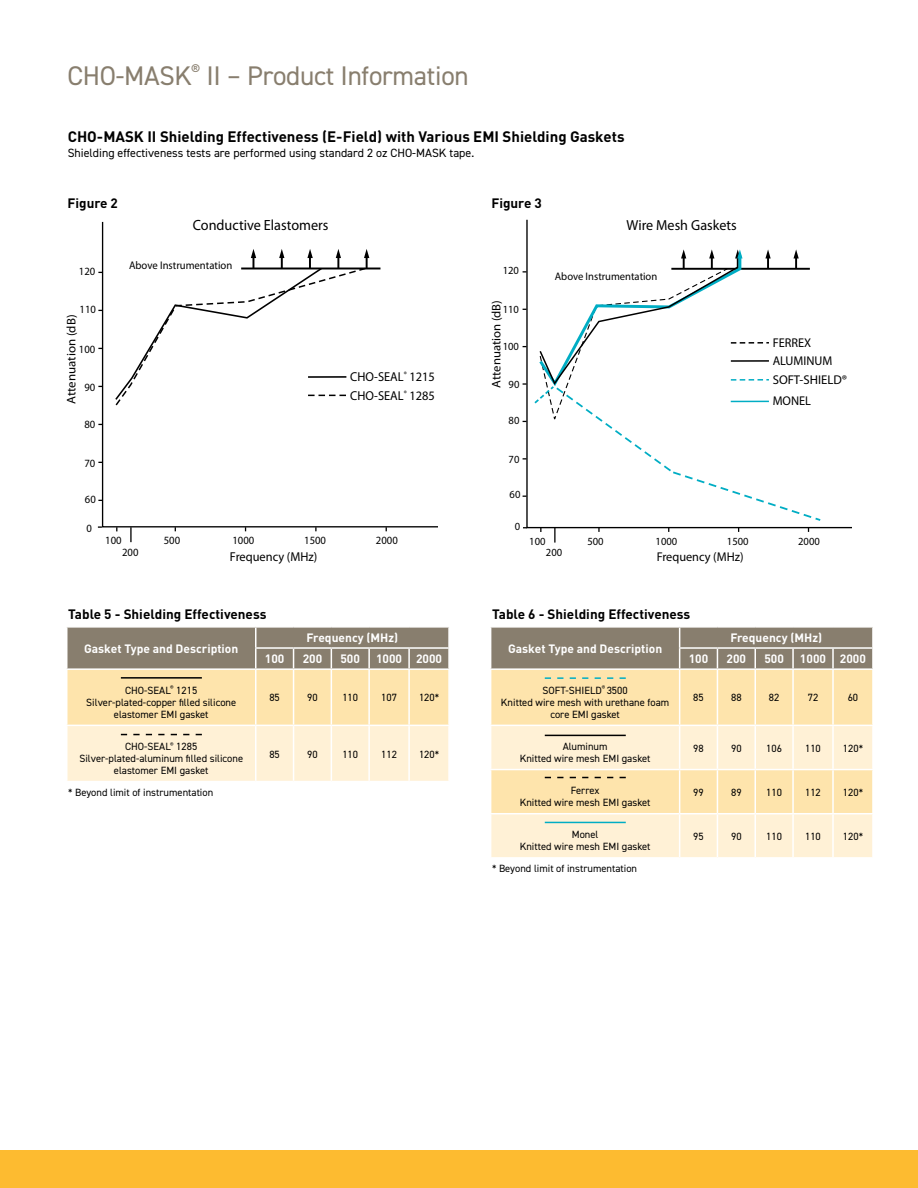
<style>
.page{position:relative;width:918px;height:1188px;background:#fff}
.page>*{position:absolute;margin:0;border:0;box-sizing:border-box;transform-origin:0 0}
.t1{font:27px "DIN2014";letter-spacing:-.01em;color:#887e6e}
.t2{font:700 15px "DINOT";color:#000}
.t3{font:14.85px "Myriad Pro";color:#000;scale:.96 1}
.t4{font:14.55px "Myriad Pro";color:#000}
.t5{font:700 13.5px "DINOT";color:#000}
.t6{font:12.9px/18.6px "Myriad Pro";color:#000;scale:.96 1}
.t7{font:12.75px/18.3px "Myriad Pro";color:#000}
.t8{font:12.45px "Myriad Pro";color:#000;scale:1.04 1}
.t9{font:12.3px "Myriad Pro";color:#000}
.t10{font:700 12px "DINOT";color:#fff}
.t11{font:12px "DIN2014";color:#000}
.t12{font:11.1px "Myriad Pro";color:#000;scale:.96 1}
.t13{font:10.95px "Myriad Pro";color:#000}
.t14{font:10.5px/12px "DIN2014";color:#000;text-align:center}
</style>
<div class="page">
<div style="left:0;top:1150px;width:918px;height:38px;background:#fdbb30"></div>
<svg style="left:101px;top:221px;width:336px;height:307px"></svg>
<svg style="left:130px;top:527px;width:2px;height:15px"></svg>
<hr style="left:241px;top:268px;width:139px;height:1px;background:#000">
<svg style="left:114px;top:249px;width:255px;height:158px"></svg>
<svg style="left:526px;top:219px;width:326px;height:310px"></svg>
<svg style="left:554px;top:528px;width:2px;height:15px"></svg>
<svg style="left:533px;top:249px;width:290px;height:273px"></svg>
<svg style="left:67px;top:627px;width:382px;height:154px;background:#dfcfae"></svg>
<hr style="left:121px;top:677px;width:81px;height:2px;background:#000">
<div style="left:491px;top:670px;width:381px;height:55px;background:#fee4ac"></div>
<svg style="left:491px;top:726px;width:381px;height:131px;background:#feecc8"></svg>
<hr style="left:679px;top:670px;width:1px;height:55px;background:#fff">
<hr style="left:679px;top:726px;width:1px;height:43px;background:#fff">
<hr style="left:679px;top:770px;width:1px;height:43px;background:#fff">
<hr style="left:679px;top:814px;width:1px;height:43px;background:#fff">
<div style="left:490px;top:627px;width:383px;height:41px;background:#887e6e"></div>
<hr style="left:717px;top:670px;width:1px;height:55px;background:#fff">
<hr style="left:755px;top:670px;width:1px;height:55px;background:#fff">
<hr style="left:792px;top:670px;width:2px;height:55px;background:#fff">
<hr style="left:832px;top:670px;width:2px;height:55px;background:#fff">
<hr style="left:717px;top:726px;width:1px;height:43px;background:#fff">
<hr style="left:755px;top:726px;width:1px;height:43px;background:#fff">
<hr style="left:792px;top:726px;width:2px;height:43px;background:#fff">
<hr style="left:832px;top:726px;width:2px;height:43px;background:#fff">
<hr style="left:717px;top:770px;width:1px;height:43px;background:#fff">
<hr style="left:755px;top:770px;width:1px;height:43px;background:#fff">
<hr style="left:792px;top:770px;width:2px;height:43px;background:#fff">
<hr style="left:832px;top:770px;width:2px;height:43px;background:#fff">
<hr style="left:717px;top:814px;width:1px;height:43px;background:#fff">
<hr style="left:755px;top:814px;width:1px;height:43px;background:#fff">
<hr style="left:792px;top:814px;width:2px;height:43px;background:#fff">
<hr style="left:832px;top:814px;width:2px;height:43px;background:#fff">
<hr style="left:679px;top:647px;width:38px;height:2px;background:#fff">
<hr style="left:717px;top:647px;width:38px;height:2px;background:#fff">
<hr style="left:755px;top:647px;width:38px;height:2px;background:#fff">
<hr style="left:793px;top:647px;width:40px;height:2px;background:#fff">
<hr style="left:833px;top:647px;width:41px;height:2px;background:#fff">
<hr style="left:490px;top:769px;width:190px;height:1px;background:#fff">
<hr style="left:680px;top:769px;width:37px;height:1px;background:#fff">
<hr style="left:717px;top:769px;width:38px;height:1px;background:#fff">
<hr style="left:755px;top:769px;width:38px;height:1px;background:#fff">
<hr style="left:793px;top:769px;width:40px;height:1px;background:#fff">
<hr style="left:833px;top:769px;width:41px;height:1px;background:#fff">
<hr style="left:490px;top:813px;width:190px;height:1px;background:#fff">
<hr style="left:680px;top:813px;width:37px;height:1px;background:#fff">
<hr style="left:717px;top:813px;width:38px;height:1px;background:#fff">
<hr style="left:755px;top:813px;width:38px;height:1px;background:#fff">
<hr style="left:793px;top:813px;width:40px;height:1px;background:#fff">
<hr style="left:833px;top:813px;width:41px;height:1px;background:#fff">
<svg style="left:545px;top:777px;width:81px;height:1px"></svg>
<hr style="left:545px;top:735px;width:81px;height:1px;background:#000">
<hr style="left:545px;top:822px;width:81px;height:1px;background:#00adc4">
<svg style="left:545px;top:677px;width:81px;height:2px"></svg>
<h1 class="t1" style="left:68px;top:63px;width:403px">CHO-MASK<sup>®</sup> II – Product Information</h1>
<h2 class="t2" style="left:68px;top:130px;width:558px">CHO-MASK II Shielding Effectiveness (E-Field) with Various EMI Shielding Gaskets</h2>
<p class="t11" style="left:68px;top:147px;width:408px">Shielding effectiveness tests are performed using standard 2 oz CHO-MASK tape.</p>
<p class="t5" style="left:68px;top:197px;width:52px">Figure 2</p>
<p class="t5" style="left:491px;top:197px;width:52px">Figure 3</p>
<h3 class="t3" style="left:193px;top:219px;width:143px">Conductive Elastomers</h3>
<h3 class="t4" style="left:627px;top:219px;width:112px">Wire Mesh Gaskets</h3>
<p class="t12" style="left:79px;top:267px;width:19px">120</p>
<p class="t12" style="left:129px;top:261px;width:109px">Above Instrumentation</p>
<p class="t13" style="left:503px;top:266px;width:18px">120</p>
<p class="t13" style="left:555px;top:272px;width:104px">Above Instrumentation</p>
<p class="t12" style="left:80px;top:305px;width:19px">110</p>
<p class="t8" style="left:67px;top:404px;width:87px;rotate:-90deg">Attenuation (dB)</p>
<p class="t12" style="left:79px;top:345px;width:19px">100</p>
<p class="t12" style="left:84px;top:383px;width:13px">90</p>
<p class="t6" style="left:350px;top:369px;width:90px">CHO-SEAL<sup>®</sup> 1215<br>CHO-SEAL<sup>®</sup> 1285</p>
<p class="t9" style="left:492px;top:388px;width:89px;rotate:-90deg">Attenuation (dB)</p>
<p class="t13" style="left:503px;top:305px;width:18px">110</p>
<p class="t13" style="left:503px;top:343px;width:18px">100</p>
<p class="t13" style="left:509px;top:380px;width:12px">90</p>
<p class="t7" style="left:773px;top:335px;width:61px">FERREX<br>ALUMINUM</p>
<p class="t7" style="left:773px;top:393px;width:40px">MONEL</p>
<p class="t7" style="left:773px;top:371px;width:76px">SOFT-SHIELD®</p>
<p class="t12" style="left:84px;top:420px;width:13px">80</p>
<p class="t13" style="left:509px;top:416px;width:12px">80</p>
<p class="t12" style="left:84px;top:460px;width:13px">70</p>
<p class="t13" style="left:509px;top:455px;width:12px">70</p>
<p class="t12" style="left:85px;top:495px;width:13px">60</p>
<p class="t13" style="left:510px;top:490px;width:12px">60</p>
<p class="t12" style="left:86px;top:524px;width:7px">0</p>
<p class="t13" style="left:515px;top:522px;width:7px">0</p>
<p class="t12" style="left:105px;top:537px;width:19px">100</p>
<p class="t12" style="left:232px;top:536px;width:24px">1000</p>
<p class="t12" style="left:304px;top:536px;width:24px">1500</p>
<p class="t12" style="left:376px;top:536px;width:24px">2000</p>
<p class="t12" style="left:164px;top:536px;width:19px">500</p>
<p class="t13" style="left:587px;top:537px;width:18px">500</p>
<p class="t13" style="left:529px;top:537px;width:18px">100</p>
<p class="t13" style="left:656px;top:537px;width:23px">1000</p>
<p class="t13" style="left:727px;top:537px;width:23px">1500</p>
<p class="t13" style="left:798px;top:537px;width:23px">2000</p>
<p class="t12" style="left:122px;top:548px;width:19px">200</p>
<p class="t6" style="left:230px;top:549px;width:93px">Frequency (MHz)</p>
<p class="t13" style="left:546px;top:548px;width:18px">200</p>
<p class="t7" style="left:657px;top:549px;width:88px">Frequency (MHz)</p>
<p class="t5" style="left:68px;top:608px;width:200px">Table 5 - Shielding Effectiveness</p>
<p class="t10" style="left:84px;top:643px;width:156px">Gasket Type and Description</p>
<p class="t10" style="left:307px;top:632px;width:93px">Frequency (MHz)</p>
<p class="t10" style="left:265px;top:653px;width:21px">100</p>
<p class="t10" style="left:303px;top:653px;width:21px">200</p>
<p class="t10" style="left:340px;top:653px;width:21px">500</p>
<p class="t10" style="left:376px;top:653px;width:68px">1000 2000</p>
<p class="t5" style="left:492px;top:608px;width:200px">Table 6 - Shielding Effectiveness</p>
<p class="t10" style="left:508px;top:643px;width:156px">Gasket Type and Description</p>
<p class="t10" style="left:730px;top:632px;width:93px">Frequency (MHz)</p>
<p class="t10" style="left:689px;top:653px;width:21px">100</p>
<p class="t10" style="left:727px;top:653px;width:21px">200</p>
<p class="t10" style="left:764px;top:653px;width:21px">500</p>
<p class="t10" style="left:800px;top:653px;width:68px">1000 2000</p>
<p class="t14" style="left:86px;top:685px;width:151px">CHO-SEAL<sup>®</sup> 1215<br>Silver-plated-copper filled silicone elastomer EMI gasket</p>
<p class="t14" style="left:269px;top:692px;width:12px">85</p>
<p class="t14" style="left:307px;top:692px;width:12px">90</p>
<p class="t14" style="left:342px;top:692px;width:17px">110</p>
<p class="t14" style="left:381px;top:692px;width:17px">107</p>
<p class="t14" style="left:419px;top:692px;width:22px">120*</p>
<p class="t14" style="left:79px;top:741px;width:165px">CHO-SEAL<sup>®</sup> 1285<br>Silver-plated-aluminum filled silicone elastomer EMI gasket</p>
<p class="t14" style="left:269px;top:748px;width:12px">85</p>
<p class="t14" style="left:307px;top:748px;width:12px">90</p>
<p class="t14" style="left:342px;top:748px;width:17px">110</p>
<p class="t14" style="left:381px;top:748px;width:17px">112</p>
<p class="t14" style="left:419px;top:748px;width:22px">120*</p>
<p class="t14" style="left:68px;top:787px;width:147px">* Beyond limit of instrumentation</p>
<p class="t14" style="left:501px;top:685px;width:170px">SOFT-SHIELD<sup>®</sup> 3500<br>Knitted wire mesh with urethane foam core EMI gasket</p>
<p class="t14" style="left:693px;top:692px;width:12px">85</p>
<p class="t14" style="left:731px;top:692px;width:12px">88</p>
<p class="t14" style="left:769px;top:692px;width:12px">82</p>
<p class="t14" style="left:808px;top:692px;width:12px">72</p>
<p class="t14" style="left:848px;top:692px;width:12px">60</p>
<p class="t14" style="left:520px;top:741px;width:132px">Aluminum<br>Knitted wire mesh EMI gasket</p>
<p class="t14" style="left:693px;top:742px;width:12px">98</p>
<p class="t14" style="left:731px;top:742px;width:12px">90</p>
<p class="t14" style="left:766px;top:742px;width:17px">106</p>
<p class="t14" style="left:805px;top:742px;width:17px">110</p>
<p class="t14" style="left:843px;top:742px;width:22px">120*</p>
<p class="t14" style="left:520px;top:785px;width:132px">Ferrex<br>Knitted wire mesh EMI gasket</p>
<p class="t14" style="left:693px;top:787px;width:12px">99</p>
<p class="t14" style="left:731px;top:787px;width:12px">89</p>
<p class="t14" style="left:766px;top:787px;width:17px">110</p>
<p class="t14" style="left:805px;top:787px;width:17px">112</p>
<p class="t14" style="left:843px;top:787px;width:22px">120*</p>
<p class="t14" style="left:520px;top:829px;width:132px">Monel<br>Knitted wire mesh EMI gasket</p>
<p class="t14" style="left:693px;top:831px;width:12px">95</p>
<p class="t14" style="left:731px;top:831px;width:12px">90</p>
<p class="t14" style="left:766px;top:831px;width:17px">110</p>
<p class="t14" style="left:805px;top:831px;width:17px">110</p>
<p class="t14" style="left:843px;top:831px;width:22px">120*</p>
<p class="t14" style="left:492px;top:863px;width:147px">* Beyond limit of instrumentation</p>
</div>
